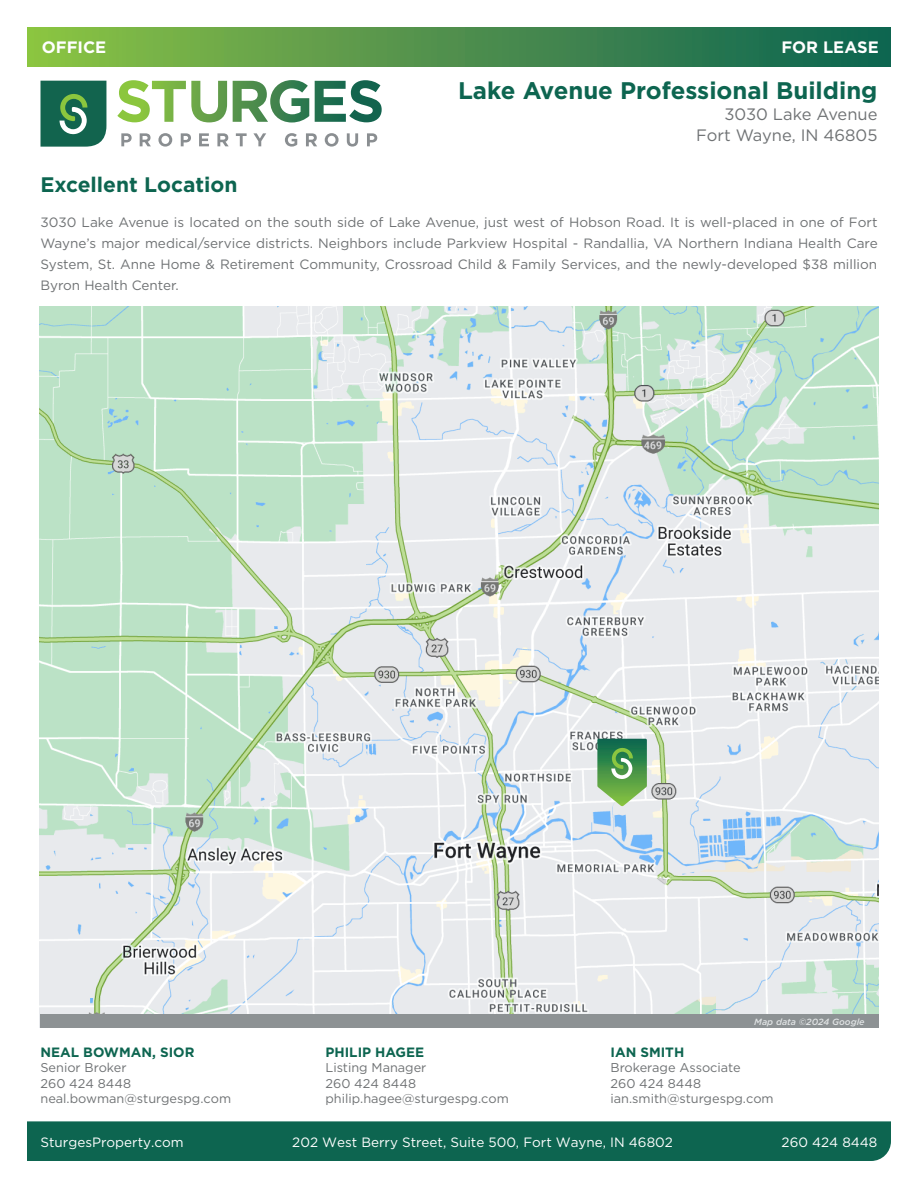
<style>
.page{position:relative;width:918px;height:1188px;background:#fff}
.page>*{position:absolute;margin:0;border:0;box-sizing:border-box;transform-origin:0 0}
.t1{font:700 24px "Gotham";color:#0d6550}
.Copy_-_Secondary_Paragraph{font:700 21px "Gotham";color:#0d6550}
.t2{font:16.5px/21px "Gotham";color:#6f7274;text-align:right}
.t3{font:700 16.5px "Gotham";color:#fff}
.Copy_-_Secondary_Paragraph-2{font:13.5px/21px "Gotham";color:#6f7274;text-align:justify}
.t4{font:13.5px "Gotham";color:#fff}
.t5{font:700 13.5px "Gotham";color:#0d6550}
.t6{font:12.75px/15.3px "Gotham";color:#6f7274}
.t7{font:italic 500 9px "Gotham";color:#e0e3e4}
</style>
<div class="page">
<div style="left:27px;top:1121px;width:864px;height:40px;background:#0d6550"></div>
<svg style="left:40px;top:81px;width:66px;height:66px;background:#2e775c"></svg>
<svg style="left:121px;top:133px;width:11px;height:13px"></svg>
<svg style="left:140px;top:133px;width:11px;height:13px"></svg>
<svg style="left:158px;top:133px;width:14px;height:14px"></svg>
<svg style="left:181px;top:133px;width:10px;height:13px"></svg>
<svg style="left:199px;top:133px;width:10px;height:13px"></svg>
<svg style="left:217px;top:133px;width:12px;height:13px"></svg>
<svg style="left:236px;top:133px;width:11px;height:13px"></svg>
<svg style="left:253px;top:133px;width:13px;height:13px"></svg>
<svg style="left:285px;top:133px;width:12px;height:14px"></svg>
<svg style="left:306px;top:133px;width:11px;height:13px"></svg>
<svg style="left:325px;top:133px;width:14px;height:14px"></svg>
<svg style="left:347px;top:133px;width:11px;height:14px"></svg>
<svg style="left:367px;top:133px;width:10px;height:13px"></svg>
<svg style="left:117px;top:80px;width:265px;height:43px"></svg>
<div style="left:27px;top:27px;width:864px;height:40px;background:linear-gradient(to right,#8dc145,#0d6153)"></div>
<img style="left:40px;top:307px;width:838px;height:707px">
<div style="left:40px;top:1014px;width:838px;height:14px;background:#8d9294"></div>
<svg style="left:597px;top:739px;width:50px;height:67px;background:#66a568"></svg>
<p class="t3" style="left:42px;top:37px;width:66px">OFFICE</p>
<p class="t3" style="left:781px;top:37px;width:99px">FOR LEASE</p>
<h1 class="t1" style="left:458px;top:75px;width:421px">Lake Avenue Professional Building</h1>
<p class="t2" style="left:696px;top:104px;width:183px">3030 Lake Avenue<br>Fort Wayne, IN 46805</p>
<p class="Copy_-_Secondary_Paragraph" style="left:40px;top:171px;width:198px">Excellent Location</p>
<p class="Copy_-_Secondary_Paragraph-2" style="left:40px;top:211px;width:839px">3030 Lake Avenue is located on the south side of Lake Avenue, just west of Hobson Road. It is well-placed in one of Fort Wayne’s major medical/service districts. Neighbors include Parkview Hospital - Randallia, VA Northern Indiana Health Care System, St. Anne Home &amp; Retirement Community, Crossroad Child &amp; Family Services, and the newly-developed $38 million Byron Health Center.</p>
<p class="t5" style="left:40px;top:1043px;width:155px">NEAL BOWMAN, SIOR</p>
<p class="t6" style="left:40px;top:1060px;width:192px">Senior Broker<br>260 424 8448 neal.bowman@sturgespg.com</p>
<p class="t5" style="left:326px;top:1043px;width:100px">PHILIP HAGEE</p>
<p class="t6" style="left:326px;top:1060px;width:185px">Listing Manager<br>260 424 8448 philip.hagee@sturgespg.com</p>
<p class="t7" style="left:754px;top:1016px;width:112px">Map data ©2024 Google</p>
<p class="t5" style="left:610px;top:1043px;width:75px">IAN SMITH</p>
<p class="t6" style="left:610px;top:1060px;width:165px">Brokerage Associate<br>260 424 8448 ian.smith@sturgespg.com</p>
<p class="t4" style="left:40px;top:1133px;width:145px">SturgesProperty.com</p>
<p class="t4" style="left:292px;top:1133px;width:382px">202 West Berry Street, Suite 500, Fort Wayne, IN 46802</p>
<p class="t4" style="left:782px;top:1133px;width:97px">260 424 8448</p>
</div>
